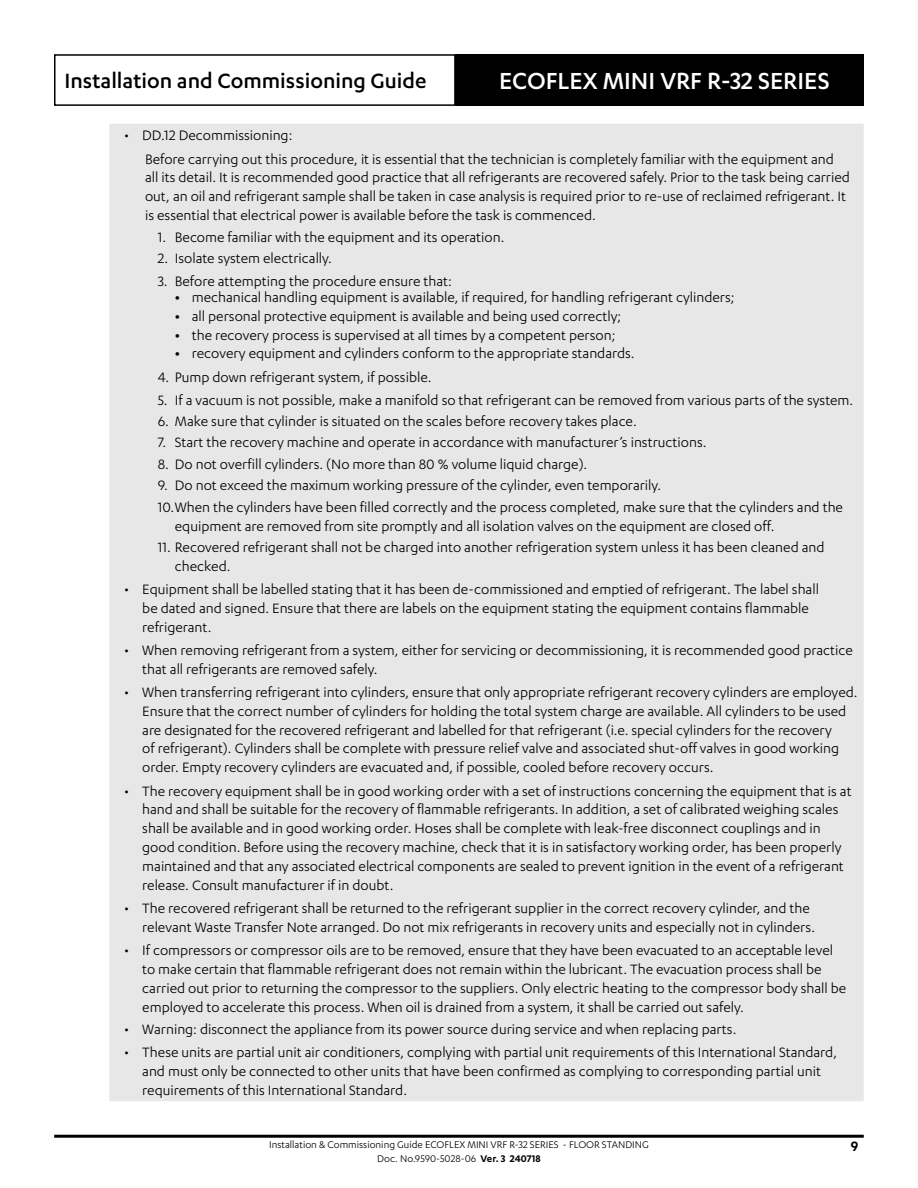
<style>
.page{position:relative;width:918px;height:1188px;background:#fff}
.page>*{position:absolute;margin:0;border:0;box-sizing:border-box;transform-origin:0 0}
.t1{font:500 27px "Karbon";color:#fff}
.t2{font:500 24px "Karbon";color:#000}
.NOTES_Content_10_5{font:15.75px/18.9px "Karbon";color:#000}
.t3{font:600 15.75px "Karbon";color:#000}
.t4{font:11.25px "Karbon";color:#000}
.s1{font-weight:600}
</style>
<div class="page">
<hr style="left:54px;top:1135px;width:810px;height:3px;background:#000">
<div style="left:54px;top:54px;width:402px;height:52px;border:2px solid #000"></div>
<div style="left:456px;top:54px;width:408px;height:52px;background:#000"></div>
<div style="left:109px;top:124px;width:755px;height:977px;background:#e7e7e7"></div>
<h2 class="t2" style="left:64px;top:67px;width:364px">Installation and Commissioning Guide</h2>
<h1 class="t1" style="left:499px;top:66px;width:332px">ECOFLEX MINI VRF R-32 SERIES</h1>
<p class="NOTES_Content_10_5" style="left:124px;top:126px;width:170px">• DD.12 Decommissioning:</p>
<p class="NOTES_Content_10_5" style="left:145px;top:149px;width:707px">Before carrying out this procedure, it is essential that the technician is completely familiar with the equipment and all its detail. It is recommended good practice that all refrigerants are recovered safely. Prior to the task being carried out, an oil and refrigerant sample shall be taken in case analysis is required prior to re-use of reclaimed refrigerant. It is essential that electrical power is available before the task is commenced.</p>
<p class="NOTES_Content_10_5" style="left:158px;top:227px;width:348px">1. Become familiar with the equipment and its operation.</p>
<p class="NOTES_Content_10_5" style="left:158px;top:249px;width:176px">2. Isolate system electrically.</p>
<p class="NOTES_Content_10_5" style="left:158px;top:271px;width:296px">3. Before attempting the procedure ensure that:</p>
<p class="NOTES_Content_10_5" style="left:175px;top:288px;width:561px"><span class="s1">•</span> mechanical handling equipment is available, if required, for handling refrigerant cylinders;</p>
<p class="NOTES_Content_10_5" style="left:175px;top:306px;width:448px"><span class="s1">•</span> all personal protective equipment is available and being used correctly;</p>
<p class="NOTES_Content_10_5" style="left:175px;top:325px;width:442px"><span class="s1">•</span> the recovery process is supervised at all times by a competent person;</p>
<p class="NOTES_Content_10_5" style="left:175px;top:344px;width:461px"><span class="s1">•</span> recovery equipment and cylinders conform to the appropriate standards.</p>
<p class="NOTES_Content_10_5" style="left:158px;top:367px;width:275px">4. Pump down refrigerant system, if possible.</p>
<p class="NOTES_Content_10_5" style="left:158px;top:390px;width:697px">5. If a vacuum is not possible, make a manifold so that refrigerant can be removed from various parts of the system.</p>
<p class="NOTES_Content_10_5" style="left:158px;top:411px;width:480px">6. Make sure that cylinder is situated on the scales before recovery takes place.</p>
<p class="NOTES_Content_10_5" style="left:158px;top:433px;width:550px">7. Start the recovery machine and operate in accordance with manufacturer’s instructions.</p>
<p class="NOTES_Content_10_5" style="left:158px;top:454px;width:431px">8. Do not overfill cylinders. (No more than 80 % volume liquid charge).</p>
<p class="NOTES_Content_10_5" style="left:158px;top:476px;width:505px">9. Do not exceed the maximum working pressure of the cylinder, even temporarily.</p>
<p class="NOTES_Content_10_5" style="left:175px;top:497px;width:670px;text-indent:-17px">10.When the cylinders have been filled correctly and the process completed, make sure that the cylinders and the equipment are removed from site promptly and all isolation valves on the equipment are closed off.</p>
<p class="NOTES_Content_10_5" style="left:175px;top:538px;width:651px;text-indent:-17px">11. Recovered refrigerant shall not be charged into another refrigeration system unless it has been cleaned and checked.</p>
<p class="NOTES_Content_10_5" style="left:142px;top:579px;width:678px;text-indent:-18px">• Equipment shall be labelled stating that it has been de-commissioned and emptied of refrigerant. The label shall be dated and signed. Ensure that there are labels on the equipment stating the equipment contains flammable refrigerant.</p>
<p class="NOTES_Content_10_5" style="left:142px;top:640px;width:712px;text-indent:-18px">• When removing refrigerant from a system, either for servicing or decommissioning, it is recommended good practice that all refrigerants are removed safely.</p>
<p class="NOTES_Content_10_5" style="left:142px;top:682px;width:717px;text-indent:-18px">• When transferring refrigerant into cylinders, ensure that only appropriate refrigerant recovery cylinders are employed.<br>Ensure that the correct number of cylinders for holding the total system charge are available. All cylinders to be used are designated for the recovered refrigerant and labelled for that refrigerant (i.e. special cylinders for the recovery<br>of refrigerant). Cylinders shall be complete with pressure relief valve and associated shut-off valves in good working order. Empty recovery cylinders are evacuated and, if possible, cooled before recovery occurs.</p>
<p class="NOTES_Content_10_5" style="left:142px;top:781px;width:711px;text-indent:-18px">• The recovery equipment shall be in good working order with a set of instructions concerning the equipment that is at hand and shall be suitable for the recovery of flammable refrigerants. In addition, a set of calibrated weighing scales shall be available and in good working order. Hoses shall be complete with leak-free disconnect couplings and in good condition. Before using the recovery machine, check that it is in satisfactory working order, has been properly maintained and that any associated electrical components are sealed to prevent ignition in the event of a refrigerant release. Consult manufacturer if in doubt.</p>
<p class="NOTES_Content_10_5" style="left:142px;top:898px;width:674px;text-indent:-18px">• The recovered refrigerant shall be returned to the refrigerant supplier in the correct recovery cylinder, and the relevant Waste Transfer Note arranged. Do not mix refrigerants in recovery units and especially not in cylinders.</p>
<p class="NOTES_Content_10_5" style="left:142px;top:940px;width:706px;text-indent:-18px">• If compressors or compressor oils are to be removed, ensure that they have been evacuated to an acceptable level to make certain that flammable refrigerant does not remain within the lubricant. The evacuation process shall be carried out prior to returning the compressor to the suppliers. Only electric heating to the compressor body shall be employed to accelerate this process. When oil is drained from a system, it shall be carried out safely.</p>
<p class="NOTES_Content_10_5" style="left:124px;top:1020px;width:614px">• Warning: disconnect the appliance from its power source during service and when replacing parts.</p>
<p class="NOTES_Content_10_5" style="left:142px;top:1043px;width:696px;text-indent:-18px">• These units are partial unit air conditioners, complying with partial unit requirements of this International Standard, and must only be connected to other units that have been confirmed as complying to corresponding partial unit requirements of this International Standard.</p>
<p class="t4" style="left:269px;top:1138px;width:381px">Installation &amp; Commissioning Guide ECOFLEX MINI VRF R-32 SERIES - FLOOR STANDING</p>
<p class="t3" style="left:851px;top:1137px;width:9px">9</p>
<p class="t4" style="left:377px;top:1152px;width:165px">Doc. No.9590-5028-06 <span class="s1">Ver. 3 240718</span></p>
</div>
